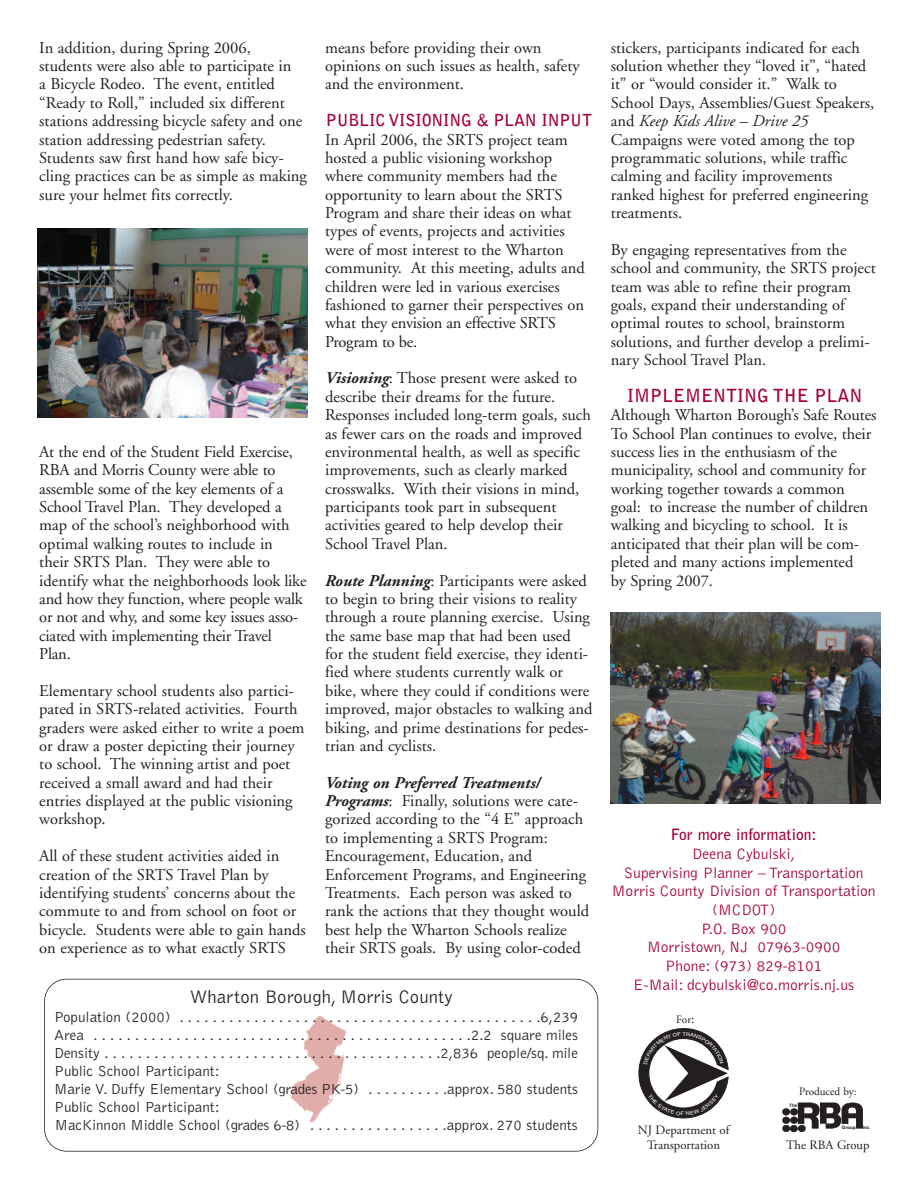
<style>
.page{position:relative;width:918px;height:1188px;background:#fff}
.page>*{position:absolute;margin:0;border:0;box-sizing:border-box;transform-origin:0 0}
.t1{font:300 18.75px "Bell Gothic";color:#231f20}
.t2{font:700 18px "Bell Gothic";color:#a40133}
.t3{font:16.5px/18.3px "Adobe Garamond";color:#231f20}
.t4{font:700 16.5px "Bell Gothic";letter-spacing:-.01em;color:#a40133}
.t5{font:300 15.6px/18.6px "Bell Gothic";color:#a40133;text-align:center}
.t6{font:700 15.6px "Bell Gothic";color:#a40133}
.t7{font:300 15px/18px "Bell Gothic";color:#231f20}
.t8{font:12.75px/15.3px "Adobe Garamond";color:#231f20;text-align:center}
.t9{font:11.25px "Adobe Garamond";color:#231f20}
.t10{font:700 4.65px "Helvetica";letter-spacing:-.005em;color:#231f20}
.t11{font:700 4.5px "Helvetica";color:#231f20}
.s1{font-weight:700;font-style:italic}
.s2{font-style:italic}
.s3{font-size:13.5px}
.s4{font-size:3.6px}
</style>
<div class="page">
<img style="left:290px;top:1015px;width:56px;height:108px">
<div style="left:44px;top:979px;width:554px;height:173px;border:2px solid #231f20;border-radius:22px"></div>
<img style="left:610px;top:612px;width:270px;height:191px">
<img style="left:38px;top:228px;width:270px;height:189px">
<div style="left:783px;top:1125px;width:6px;height:7px;background:#231f20;border-radius:50%"></div>
<div style="left:783px;top:1125px;width:7px;height:7px;border:1px solid #231f20;border-radius:50%"></div>
<div style="left:791px;top:1125px;width:6px;height:7px;background:#231f20;border-radius:50%"></div>
<div style="left:790px;top:1125px;width:7px;height:7px;border:1px solid #231f20;border-radius:50%"></div>
<div style="left:799px;top:1125px;width:6px;height:7px;background:#231f20;border-radius:50%"></div>
<div style="left:798px;top:1125px;width:7px;height:7px;border:1px solid #231f20;border-radius:50%"></div>
<svg style="left:783px;top:1103px;width:80px;height:26px"></svg>
<svg style="left:638px;top:1028px;width:91px;height:90px"></svg>
<p class="t3" style="left:39px;top:40px;width:269px">In addition, during Spring 2006, students were also able to participate in<br>a Bicycle Rodeo. The event, entitled “Ready to Roll,” included six different stations addressing bicycle safety and one station addressing pedestrian safety.<br>Students saw first hand how safe bicy&shy;cling practices can be as simple as making sure your helmet fits correctly.</p>
<p class="t3" style="left:39px;top:444px;width:269px">At the end of the Student Field Exercise, RBA and Morris County were able to assemble some of the key elements of a School Travel Plan. They developed a map of the school’s neighborhood with optimal walking routes to include in their SRTS Plan. They were able to identify what the neighborhoods look like and how they function, where people walk or not and why, and some key issues asso&shy;ciated with implementing their Travel Plan.</p>
<p class="t3" style="left:39px;top:683px;width:267px">Elementary school students also partici&shy;pated in SRTS-related activities. Fourth graders were asked either to write a poem or draw a poster depicting their journey to school. The winning artist and poet received a small award and had their entries displayed at the public visioning workshop.</p>
<p class="t3" style="left:39px;top:848px;width:268px">All of these student activities aided in creation of the SRTS Travel Plan by identifying students’ concerns about the commute to and from school on foot or bicycle. Students were able to gain hands on experience as to what exactly SRTS</p>
<p class="t3" style="left:325px;top:40px;width:256px">means before providing their own opinions on such issues as health, safety and the environment.</p>
<p class="t4" style="left:326px;top:114px;width:268px">PUBLIC VISIONING &amp; PLAN INPUT</p>
<p class="t3" style="left:325px;top:132px;width:261px">In April 2006, the SRTS project team hosted a public visioning workshop where community members had the opportunity to learn about the SRTS Program and share their ideas on what types of events, projects and activities were of most interest to the Wharton community. At this meeting, adults and children were led in various exercises fashioned to garner their perspectives on what they envision an effective SRTS Program to be.</p>
<p class="t3" style="left:325px;top:370px;width:267px"><span class="s1">Visioning</span>: Those present were asked to describe their dreams for the future.<br>Responses included long-term goals, such as fewer cars on the roads and improved environmental health, as well as specific improvements, such as clearly marked crosswalks. With their visions in mind, participants took part in subsequent activities geared to help develop their School Travel Plan.</p>
<p class="t3" style="left:325px;top:573px;width:269px"><span class="s1">Route Planning</span>: Participants were asked to begin to bring their visions to reality through a route planning exercise. Using the same base map that had been used for the student field exercise, they identi&shy;fied where students currently walk or bike, where they could if conditions were improved, major obstacles to walking and biking, and prime destinations for pedes&shy;trian and cyclists.</p>
<p class="t3" style="left:325px;top:775px;width:266px"><span class="s1">Voting on Preferred Treatments/ Programs</span>: Finally, solutions were cate&shy;gorized according to the “4 E” approach to implementing a SRTS Program:<br>Encouragement, Education, and Enforcement Programs, and Engineering Treatments. Each person was asked to rank the actions that they thought would best help the Wharton Schools realize their SRTS goals. By using color-coded</p>
<p class="t1" style="left:190px;top:989px;width:264px">Wharton Borough, Morris County</p>
<p class="t7" style="left:54px;top:1009px;width:526px">Population (2000) . . . . . . . . . . . . . . . . . . . . . . . . . . . . . . . . . . . . . . . . . . . .6,239<br>Area . . . . . . . . . . . . . . . . . . . . . . . . . . . . . . . . . . . . . . . . . . . . . .2.2 square miles Density . . . . . . . . . . . . . . . . . . . . . . . . . . . . . . . . . . . . . . . . .2,836 people/sq. mile Public School Participant:<br>Marie V. Duffy Elementary School (grades PK-5) . . . . . . . . . .approx. 580 students Public School Participant:<br>MacKinnon Middle School (grades 6-8) . . . . . . . . . . . . . . . . .approx. 270 students</p>
<p class="t3" style="left:611px;top:40px;width:265px">stickers, participants indicated for each solution whether they “loved it”, “hated it” or “would consider it.” Walk to School Days, Assemblies/Guest Speakers, and <span class="s2">Keep Kids Alive – Drive 25<br></span>Campaigns were voted among the top programmatic solutions, while traffic calming and facility improvements ranked highest for preferred engineering treatments.</p>
<p class="t3" style="left:611px;top:242px;width:266px">By engaging representatives from the school and community, the SRTS project team was able to refine their program goals, expand their understanding of optimal routes to school, brainstorm solutions, and further develop a prelimi&shy;nary School Travel Plan.</p>
<p class="t2" style="left:627px;top:389px;width:237px">IMPLEMENTING THE PLAN</p>
<p class="t3" style="left:611px;top:407px;width:267px">Although Wharton Borough’s Safe Routes To School Plan continues to evolve, their success lies in the enthusiasm of the municipality, school and community for working together towards a common goal: to increase the number of children walking and bicycling to school. It is anticipated that their plan will be com&shy;pleted and many actions implemented<br>by Spring 2007.</p>
<p class="t6" style="left:671px;top:829px;width:148px">For more information:</p>
<p class="t5" style="left:612px;top:846px;width:265px">Deena Cybulski,<br>Supervising Planner – Transportation<br>Morris County Division of Transportation (MCDOT)<br>P.O. Box 900<br>Morristown, NJ 07963-0900<br>Phone: (973) 829-8101<br>E-Mail: dcybulski@co.morris.nj.us</p>
<p class="t9" style="left:676px;top:1015px;width:20px">For<span class="s3">:</span></p>
<p class="t8" style="left:638px;top:1123px;width:93px">NJ Department of<br>Transportation</p>
<p class="t9" style="left:799px;top:1087px;width:59px">Produced by:</p>
<p class="t10" style="left:789px;top:1103px;width:10px">The</p>
<p class="t10" style="left:842px;top:1125px;width:16px">Group<span class="s4">,</span></p>
<p class="t11" style="left:863px;top:1125px;width:8px">Inc</p>
<p class="t8" style="left:786px;top:1138px;width:85px">The RBA Group</p>
</div>
